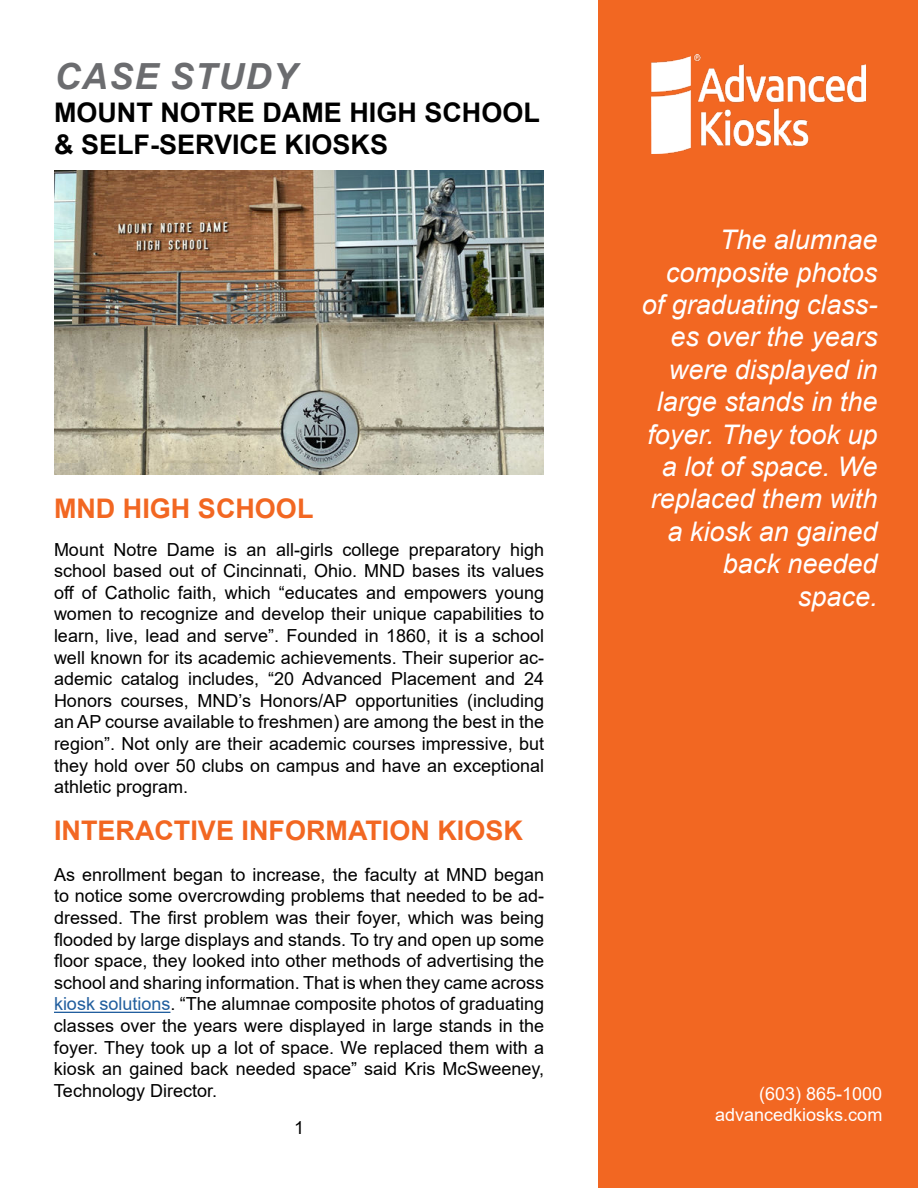
<style>
.page{position:relative;width:918px;height:1188px;background:#fff}
.page>*{position:absolute;margin:0;border:0;box-sizing:border-box;transform-origin:0 0}
.t1{font:italic 700 36px "Arial";letter-spacing:.035em;color:#6b6c6f}
.t2{font:italic 27px/32.4px "Arial";color:#fff;text-align:right}
.t3{font:700 27px/32.4px "Arial";color:#000}
.t4{font:700 27px "Arial";color:#f26722}
.t5{font:18px/21.6px "Arial";color:#000;text-align:justify}
.t6{font:18px/21.6px "Arial";color:#fff;text-align:right}
.s1{color:#215e9e}
</style>
<div class="page">
<div style="left:598px;top:0;width:320px;height:1188px;background:#f26722"></div>
<img style="left:55px;top:171px;width:489px;height:303px">
<hr style="left:54px;top:1012px;width:116px;height:1px;background:#215e9e">
<img style="left:651px;top:54px;width:214px;height:99px">
<h1 class="t1" style="left:55px;top:56px;width:244px">CASE STUDY</h1>
<h2 class="t3" style="left:54px;top:98px;width:487px">MOUNT NOTRE DAME HIGH SCHOOL &amp; SELF-SERVICE KIOSKS</h2>
<h2 class="t4" style="left:54px;top:499px;width:261px">MND HIGH SCHOOL</h2>
<p class="t5" style="left:54px;top:540px;width:492px">Mount Notre Dame is an all-girls college preparatory high school based out of Cincinnati, Ohio. MND bases its values off of Catholic faith, which “educates and empowers young women to recognize and develop their unique capabilities to learn, live, lead and serve”. Founded in 1860, it is a school well known for its academic achievements. Their superior ac&shy;ademic catalog includes, “20 Advanced Placement and 24<br>Honors courses, MND’s Honors/AP opportunities (including an AP course available to freshmen) are among the best in the region”. Not only are their academic courses impressive, but they hold over 50 clubs on campus and have an exceptional athletic program.</p>
<h2 class="t4" style="left:54px;top:820px;width:471px">INTERACTIVE INFORMATION KIOSK</h2>
<p class="t5" style="left:54px;top:865px;width:492px">As enrollment began to increase, the faculty at MND began to notice some overcrowding problems that needed to be ad&shy;dressed. The first problem was their foyer, which was being flooded by large displays and stands. To try and open up some floor space, they looked into other methods of advertising the school and sharing information. That is when they came across <span class="s1">kiosk solutions</span>. “The alumnae composite photos of graduating classes over the years were displayed in large stands in the foyer. They took up a lot of space. We replaced them with a kiosk an gained back needed space” said Kris McSweeney, Technology Director.</p>
<p class="t5" style="left:294px;top:1119px;width:12px">1</p>
<h2 class="t2" style="left:642px;top:226px;width:237px">The alumnae composite photos of graduating class&shy;es over the years were displayed in large stands in the foyer. They took up a lot of space. We replaced them with a kiosk an gained back needed space.</h2>
<p class="t6" style="left:715px;top:1084px;width:169px">(603) 865-1000 advancedkiosks.com</p>
</div>
